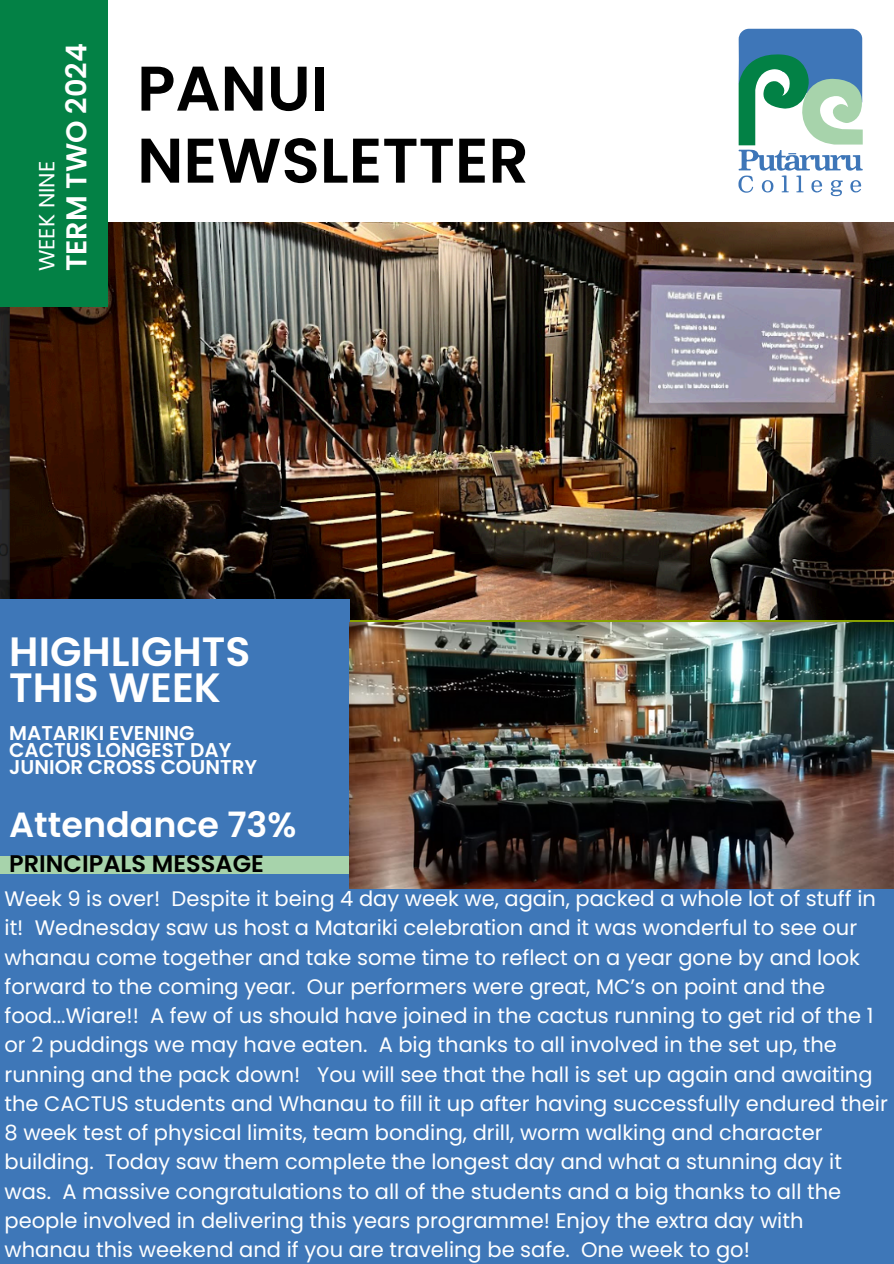
<style>
.page{position:relative;width:894px;height:1264px;background:#fff}
.page>*{position:absolute;margin:0;border:0;box-sizing:border-box;transform-origin:0 0}
.t1{font:600 63px/72px "Poppins";color:#000}
.t2{font:600 40.95px/36px "Poppins";color:#fff}
.t3{font:600 34.95px "Poppins";color:#fff}
.t4{font:600 28.65px "Poppins";color:#fff}
.t5{font:600 24px "Poppins";color:#000}
.t6{font:21.9px "Poppins";color:#fff}
.t7{font:21px/29.2px "Poppins";color:#fff}
.t8{font:600 19.95px "Poppins";color:#fff}
</style>
<div class="page">
<div style="left:0;top:513px;width:349px;height:380px;background:#a7d3ab"></div>
<img style="left:0;top:222px;width:893px;height:397px">
<div style="left:0;top:0;width:107px;height:306px;background:#038145"></div>
<div style="left:0;top:599px;width:349px;height:257px;background:#3e77b8"></div>
<div style="left:0;top:874px;width:893px;height:389px;background:#3e77b8"></div>
<svg style="left:738px;top:29px;width:124px;height:167px"></svg>
<img style="left:349px;top:623px;width:544px;height:265px">
<p class="t6" style="left:31px;top:271px;width:112px;rotate:-90deg">WEEK NINE</p>
<p class="t4" style="left:56px;top:271px;width:229px;rotate:-90deg">TERM TWO 2024</p>
<h2 class="t1" style="left:137px;top:53px;width:393px">PANUI<br>NEWSLETTER</h2>
<p class="t2" style="left:9px;top:633px;width:242px">HIGHLIGHTS<br>THIS WEEK</p>
<p class="t8" style="left:9px;top:719px;width:187px">MATARIKI EVENING</p>
<h3 class="t8" style="left:9px;top:735px;width:223px">CACTUS LONGEST DAY</h3>
<h5 class="t8" style="left:9px;top:752px;width:249px">JUNIOR CROSS COUNTRY</h5>
<p class="t3" style="left:9px;top:800px;width:289px">Attendance 73%</p>
<h1 class="t5" style="left:9px;top:847px;width:256px">PRINCIPALS MESSAGE</h1>
<h6 class="t7" style="left:5px;top:884px;width:884px">Week 9 is over! Despite it being 4 day week we, again, packed a whole lot of stuff in it! Wednesday saw us host a Matariki celebration and it was wonderful to see our whanau come together and take some time to reflect on a year gone by and look forward to the coming year. Our performers were great, MC’s on point and the food...Wiare!! A few of us should have joined in the cactus running to get rid of the 1 or 2 puddings we may have eaten. A big thanks to all involved in the set up, the running and the pack down! You will see that the hall is set up again and awaiting the CACTUS students and Whanau to fill it up after having successfully endured their 8 week test of physical limits, team bonding, drill, worm walking and character building. Today saw them complete the longest day and what a stunning day it was. A massive congratulations to all of the students and a big thanks to all the people involved in delivering this years programme! Enjoy the extra day with whanau this weekend and if you are traveling be safe. One week to go!</h6>
</div>
